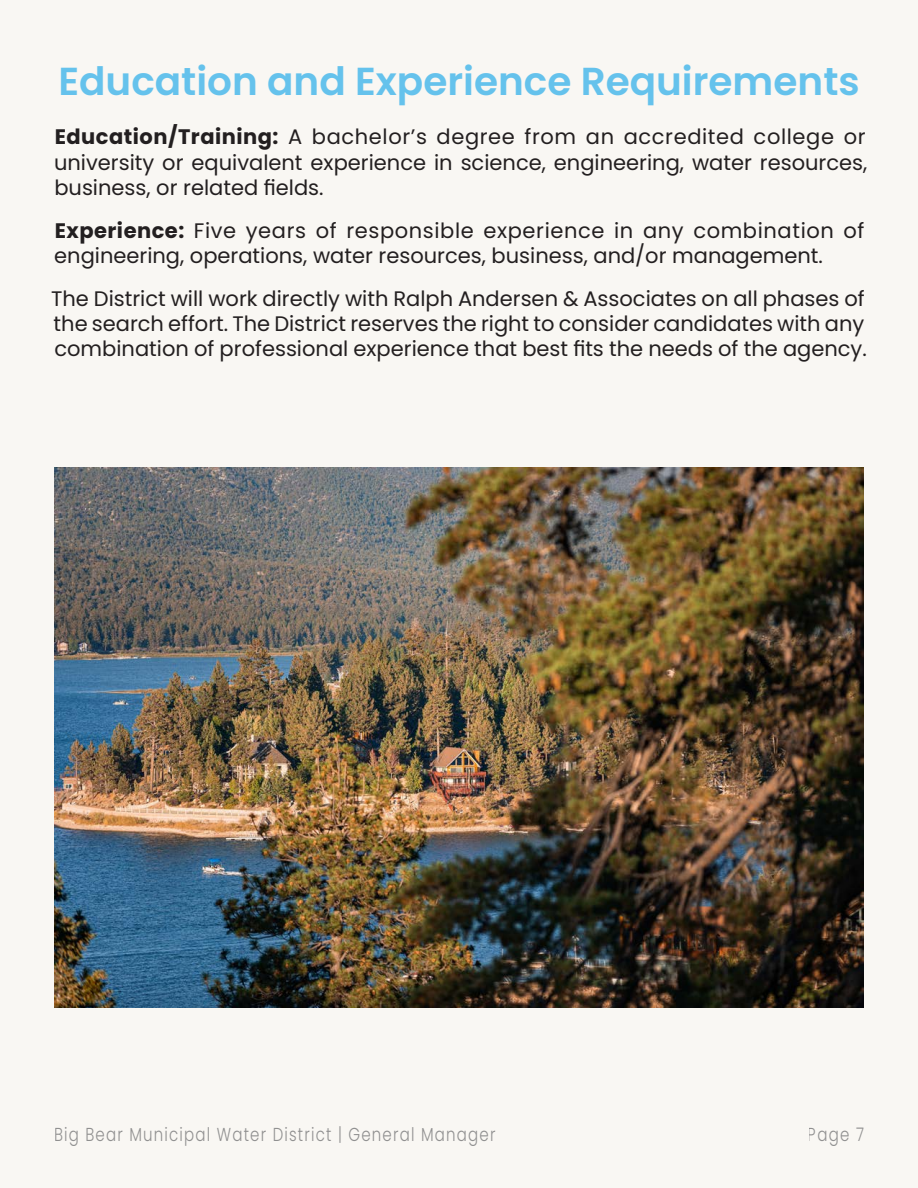
<style>
.page{position:relative;width:918px;height:1188px;background:#f9f7f3}
.page>*{position:absolute;margin:0;border:0;box-sizing:border-box;transform-origin:0 0}
.RA_Major_Heading{font:600 39px "Poppins";color:#65c2ec}
.t1{font:21px/25.2px "Poppins";color:#231f20}
.t2{font:300 18.75px "Poppins";letter-spacing:.08em;color:#57585a;scale:.8 1}
.s1{font-weight:700}
</style>
<div class="page">
<img style="left:54px;top:468px;width:810px;height:540px">
<p class="RA_Major_Heading" style="left:58px;top:59px;width:803px">Education and Experience Requirements</p>
<p class="t1" style="left:54px;top:125px;width:815px;text-align:justify"><span class="s1">Education/Training:</span> A bachelor’s degree from an accredited college or university or equivalent experience in science, engineering, water resources, business, or related fields.</p>
<p class="t1" style="left:54px;top:218px;width:812px"><span class="s1">Experience:</span> Five years of responsible experience in any combination of engineering, operations, water resources, business, and/or management.</p>
<p class="t1" style="left:51px;top:286px;width:817px">The District will work directly with Ralph Andersen &amp; Associates on all phases of the search effort. The District reserves the right to consider candidates with any combination of professional experience that best fits the needs of the agency.</p>
<p class="t2" style="left:54px;top:1124px;width:553px">Big Bear Municipal Water District | General Manager</p>
<p class="t2" style="left:808px;top:1124px;width:72px">Page 7</p>
</div>
